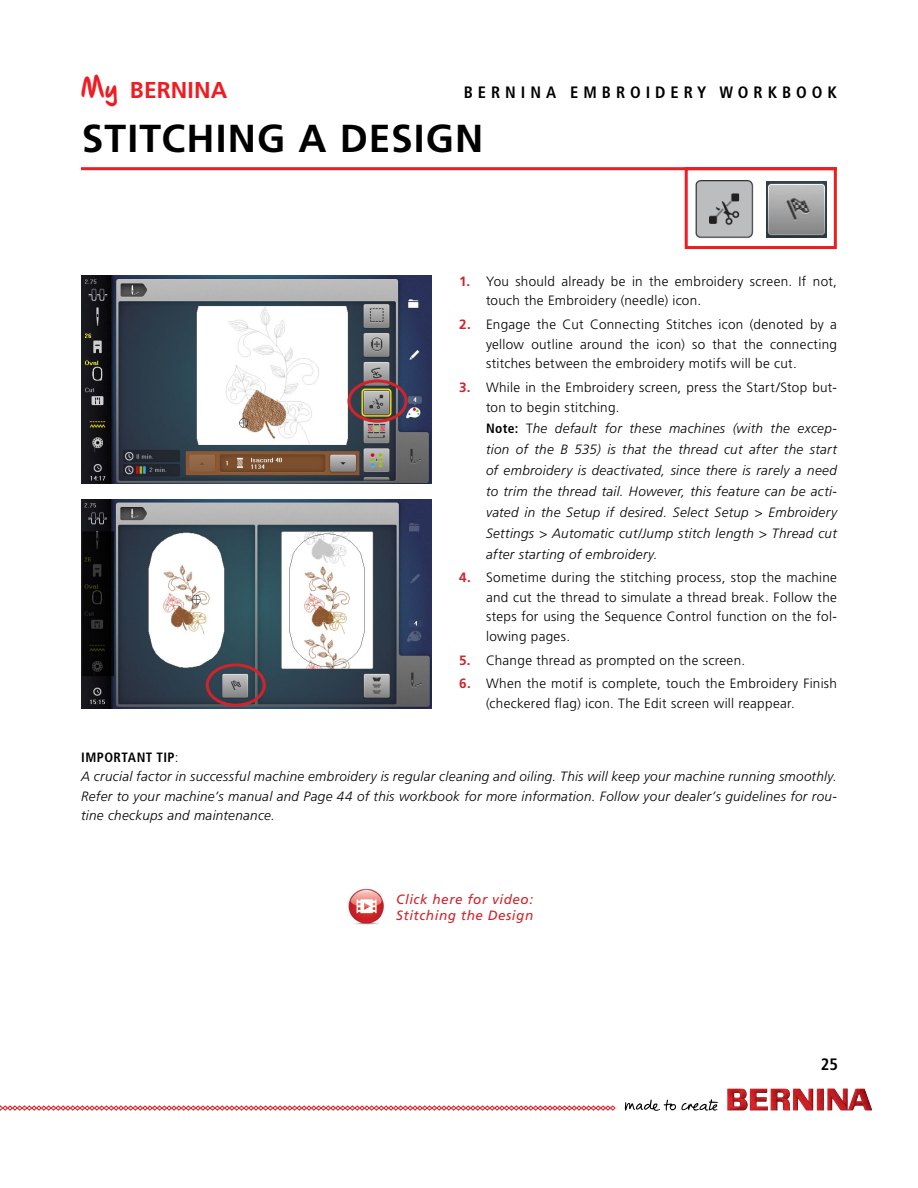
<style>
.page{position:relative;width:918px;height:1188px;background:#fff}
.page>*{position:absolute;margin:0;border:0;box-sizing:border-box;transform-origin:0 0}
.t1{font:700 39px "Frutiger LT Std";letter-spacing:.03em;color:#000}
.t2{font:700 22.95px "Frutiger LT Std";letter-spacing:.005em;color:#ed1d24}
.t3{font:700 condensed 16.5px "Frutiger LT Std";letter-spacing:.3em;color:#000}
.t4{font:300 13.5px/19.5px "Frutiger LT Std";letter-spacing:.025em;color:#000}
.t5{font:italic 300 13.5px/21px "Frutiger LT Std";letter-spacing:.02em;color:#000;text-align:justify}
.t6{font:italic 13.5px/16.5px "Frutiger LT Std";letter-spacing:.04em;color:#d2232a}
.s1{font-family:"Hand Of Sean Pro";font-weight:400}
.s2{font-weight:700;color:#d2232a}
.s3{font-weight:700;font-style:normal;font-stretch:condensed}
.s4{font-style:normal}
</style>
<div class="page">
<svg style="left:0;top:1105px;width:616px;height:6px"></svg>
<svg style="left:625px;top:1099px;width:93px;height:12px"></svg>
<img style="left:727px;top:1089px;width:145px;height:21px">
<img style="left:767px;top:181px;width:59px;height:57px">
<img style="left:695px;top:180px;width:59px;height:58px">
<img style="left:81px;top:500px;width:351px;height:209px">
<div style="left:206px;top:663px;width:60px;height:44px;border:3px solid #d2232a;border-radius:50%"></div>
<img style="left:81px;top:276px;width:351px;height:207px">
<div style="left:348px;top:379px;width:60px;height:44px;border:3px solid #d2232a;border-radius:50%"></div>
<div style="left:685px;top:167px;width:152px;height:82px;border:3px solid #ed1d24"></div>
<hr style="left:81px;top:167px;width:756px;height:3px;background:#ed1d24">
<img style="left:348px;top:888px;width:36px;height:37px">
<h2 class="t2" style="left:81px;top:77px;width:148px"><span class="s1">My</span> BERNINA</h2>
<p class="t3" style="left:464px;top:82px;width:375px">BERNINA EMBROIDERY WORKBOOK</p>
<h1 class="t1" style="left:82px;top:115px;width:403px">STITCHING A DESIGN</h1>
<p class="t4" style="left:486px;top:272px;width:353px;text-indent:-27px"><span class="s2">1.</span> You should already be in the embroidery screen. If not, touch the Embroidery (needle) icon.</p>
<p class="t4" style="left:486px;top:315px;width:352px;text-align:justify;text-indent:-27px"><span class="s2">2.</span> Engage the Cut Connecting Stitches icon (denoted by a yellow outline around the icon) so that the connecting stitches between the embroidery motifs will be cut.</p>
<p class="t4" style="left:486px;top:378px;width:352px;text-indent:-27px"><span class="s2">3.</span> While in the Embroidery screen, press the Start/Stop but&shy;ton to begin stitching.</p>
<p class="t5" style="left:486px;top:418px;width:353px"><span class="s3">Note:</span> <span class="s4">T</span>he default for these machines (with the excep&shy;tion of the B 535) is that the thread cut after the start of embroidery is deactivated, since there is rarely a need to trim the thread tail. However, this feature can be acti&shy;vated in the Setup if desired. Select Setup &gt; Embroidery Settings &gt; Automatic cut/Jump stitch length &gt; Thread cut after starting of embroidery.</p>
<p class="t4" style="left:486px;top:568px;width:353px;text-align:justify;text-indent:-27px"><span class="s2">4.</span> Sometime during the stitching process, stop the machine and cut the thread to simulate a thread break. Follow the steps for using the Sequence Control function on the fol&shy;lowing pages.</p>
<p class="t4" style="left:459px;top:650px;width:288px"><span class="s2">5.</span> Change thread as prompted on the screen.</p>
<p class="t4" style="left:486px;top:674px;width:352px;text-indent:-27px"><span class="s2">6.</span> When the motif is complete, touch the Embroidery Finish (checkered flag) icon. The Edit screen will reappear.</p>
<p class="t5" style="left:81px;top:748px;width:757px;line-height:19.5px;text-align:left"><span class="s3">IMPORTANT TIP</span><span class="s4">:<br></span>A crucial factor in successful machine embroidery is regular cleaning and oiling. This will keep your machine running smoothly.<br>Refer to your machine’s manual and Page 44 of this workbook for more information. Follow your dealer’s guidelines for rou&shy;tine checkups and maintenance.</p>
<p class="t6" style="left:396px;top:891px;width:139px">Click here for video:<br>Stitching the Design</p>
<p class="t3" style="left:821px;top:1054px;width:19px">25</p>
</div>
